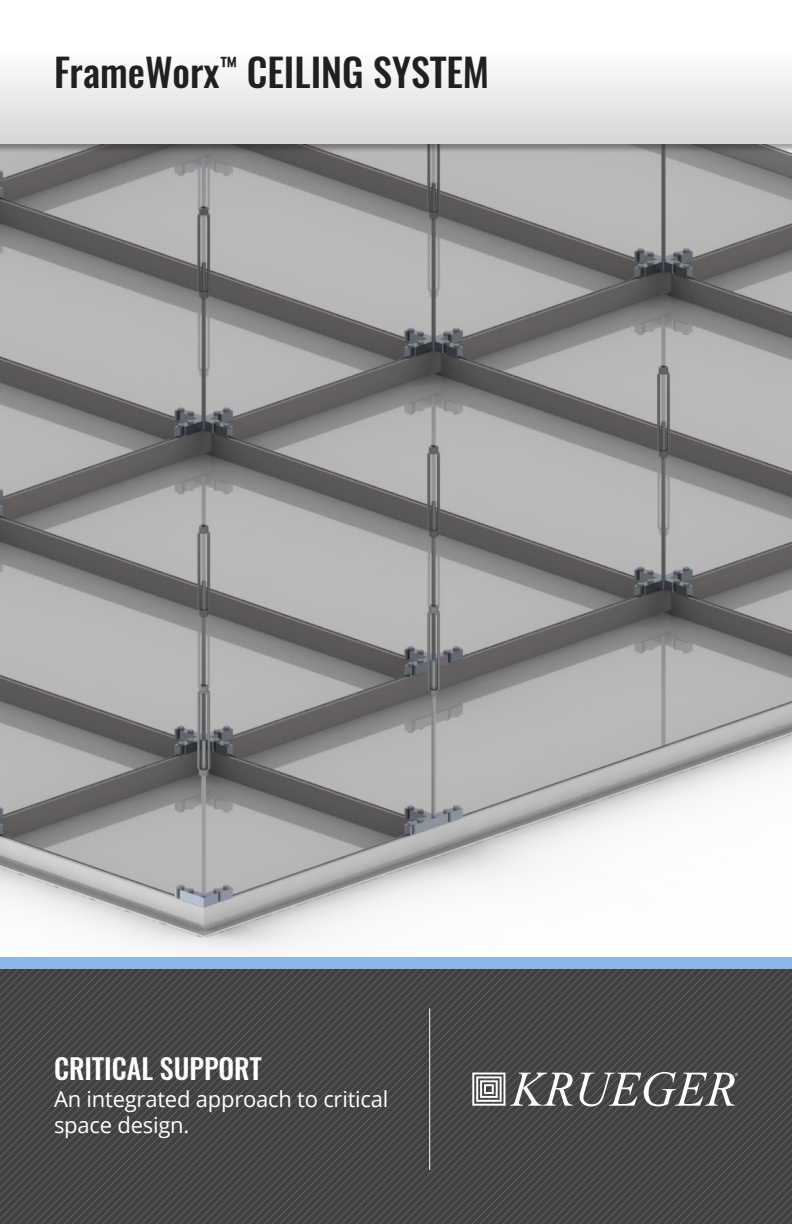
<style>
.page{position:relative;width:792px;height:1224px;background:#fff}
.page>*{position:absolute;margin:0;border:0;box-sizing:border-box;transform-origin:0 0}
.t1{font:500 38.6px "Oswald";color:#231f20}
.t2{font:500 28px "Oswald";color:#fff}
.t3{font:22px/26.4px "Open Sans";letter-spacing:-.01em;color:#fff}
</style>
<div class="page">
<img style="left:0;top:153px;width:792px;height:1071px">
<div style="left:0;top:957px;width:792px;height:11px;background:#8cb6e6"></div>
<hr style="left:429px;top:1008px;width:1px;height:162px;background:#fff">
<svg style="left:472px;top:1073px;width:101px;height:33px"></svg>
<svg style="left:580px;top:1072px;width:158px;height:34px"></svg>
<div style="left:0;top:0;width:792px;height:153px;background:#231f20;opacity:.4"></div>
<div style="left:0;top:0;width:792px;height:144px;background:linear-gradient(to bottom,#fff,#dbdcde)"></div>
<h1 class="t1" style="left:54px;top:45px;width:437px">FrameWorx<sup>™</sup> CEILING SYSTEM</h1>
<p class="t2" style="left:54px;top:1049px;width:209px">CRITICAL SUPPORT</p>
<p class="t3" style="left:54px;top:1085px;width:336px">An integrated approach to critical space design.</p>
</div>
